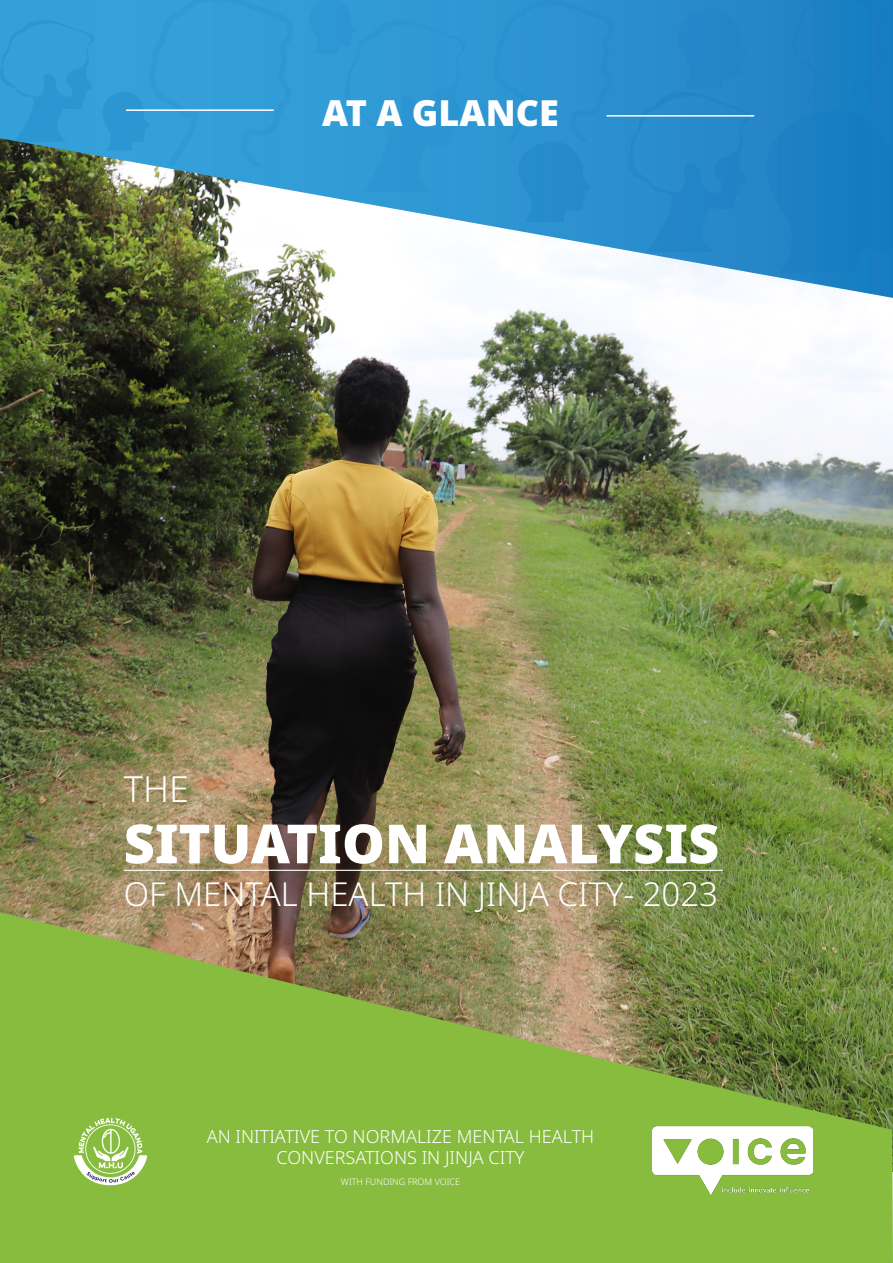
<style>
.page{position:relative;width:893px;height:1263px;background:#fff}
.page>*{position:absolute;margin:0;border:0;box-sizing:border-box;transform-origin:0 0}
.t1{font:900 54px "Noto Sans";color:#fff}
.t2{font:900 36px "Noto Sans";color:#fff}
.t3{font:300 36px "Noto Sans";color:#fff}
.t4{font:300 33px "Noto Sans";color:#fff}
.t5{font:300 18px/21px "Noto Sans";color:#fff;text-align:center}
.t6{font:300 9px "Noto Sans";color:#fff}
</style>
<div class="page">
<img style="left:0;top:298px;width:892px;height:614px">
<img style="left:0;top:0;width:893px;height:298px">
<svg style="left:0;top:912px;width:893px;height:351px;background:#85a944"></svg>
<img style="left:653px;top:1126px;width:159px;height:68px">
<hr style="left:124px;top:870px;width:599px;height:1px;background:#fff">
<svg style="left:0;top:20px;width:94px;height:122px;background:#319cd6"></svg>
<svg style="left:765px;top:0;width:128px;height:273px;background:#1b7fc3"></svg>
<div style="left:493px;top:0;width:122px;height:222px;background:#2c92cf"></div>
<div style="left:101px;top:0;width:193px;height:167px;background:#339ed8"></div>
<div style="left:627px;top:7px;width:123px;height:245px;background:#2789ca"></div>
<div style="left:308px;top:0;width:158px;height:192px;background:#3099d4"></div>
<hr style="left:126px;top:109px;width:148px;height:2px;background:#fff">
<hr style="left:607px;top:115px;width:147px;height:2px;background:#fff">
<svg style="left:74px;top:1118px;width:73px;height:67px"></svg>
<p class="t2" style="left:322px;top:93px;width:238px">AT A GLANCE</p>
<p class="t3" style="left:124px;top:769px;width:67px">THE</p>
<p class="t1" style="left:124px;top:813px;width:597px">SITUATION ANALYSIS</p>
<p class="t4" style="left:124px;top:875px;width:596px">OF MENTAL HEALTH IN JINJA CITY- 2023</p>
<p class="t5" style="left:207px;top:1126px;width:389px">AN INITIATIVE TO NORMALIZE MENTAL HEALTH<br>CONVERSATIONS IN JINJA CITY</p>
<p class="t6" style="left:341px;top:1177px;width:121px">WITH FUNDING FROM VOICE</p>
</div>
